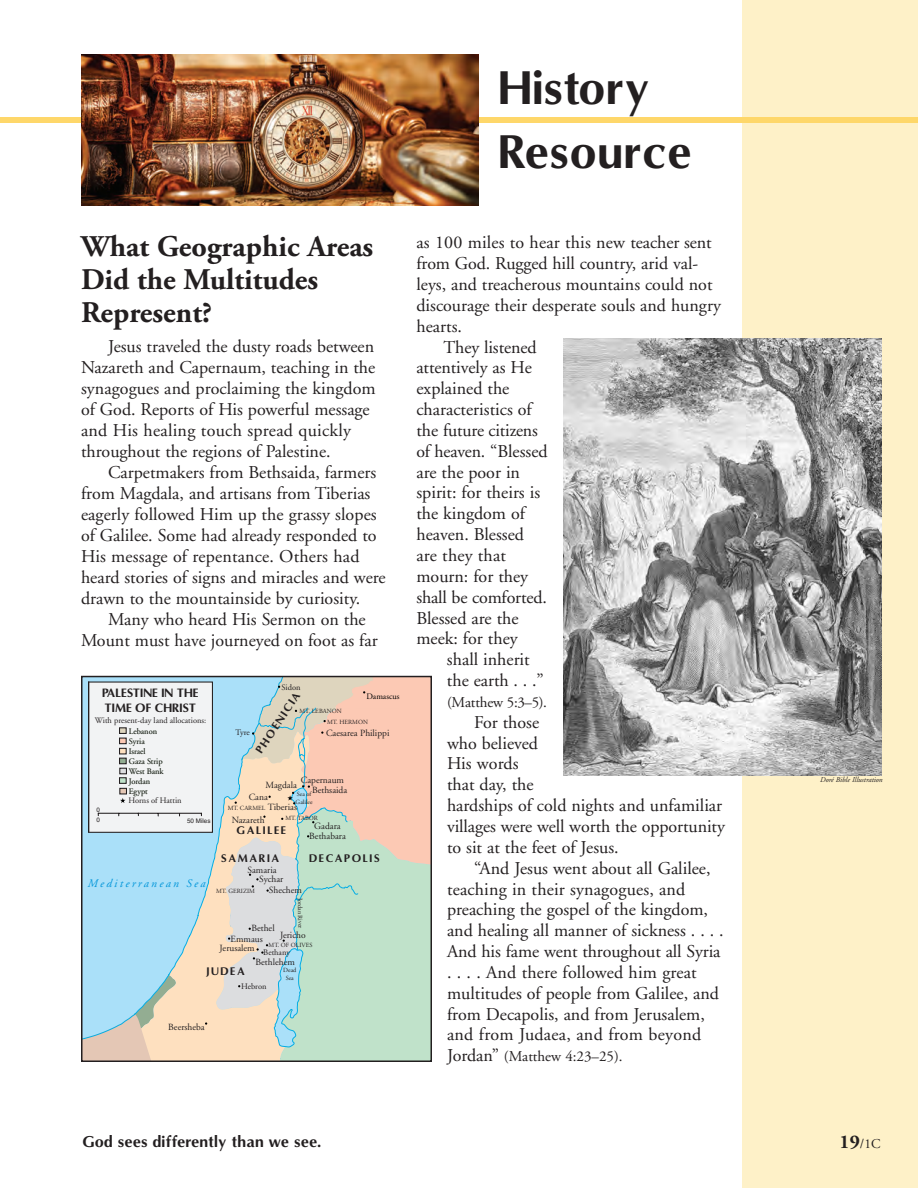
<style>
.page{position:relative;width:918px;height:1188px;background:#fff}
.page>*{position:absolute;margin:0;border:0;box-sizing:border-box;transform-origin:0 0}
.Headings{font:700 45px/64.5px "Omni";color:#231f20}
._1_Headings{font:700 30px/33px "Adobe Garamond Pro";color:#231f20}
._5_Body_Text{font:18px/20.9px "Adobe Garamond";color:#231f20}
._4_Body_Text_first_P{font:18px/21px "Adobe Garamond";color:#231f20}
._5_Body_Text-2{font:15px "Adobe Garamond";color:#231f20}
.Body_Text{font:700 15px "Omni";color:#231f20}
.t1{font:13.5px "Adobe Garamond";color:#231f20}
.t2{font:700 11.55px/15.3px "Omni";color:#231f20}
.t3{font:italic 11.55px "Adobe Garamond";letter-spacing:.2em;color:#0095d9}
.t4{font:700 10.5px "Omni";letter-spacing:.15em;color:#231f20}
.t5{font:9.45px/10.8px "Adobe Garamond";color:#231f20;text-align:center}
.t6{font:8.4px/10.1px "Adobe Garamond";color:#231f20}
.t7{font:8.4px "Adobe Garamond";color:#000}
.Picture_credits{font:italic 7.5px "Adobe Garamond Pro";color:#231f20}
.t8{font:6.3px/7.4px "Adobe Garamond";color:#231f20;text-align:center}
.t9{font:6.3px/10.1px "Helvetica";color:#231f20}
.s1{font-size:18px}
.s2{font-family:"Adobe Garamond Pro";font-weight:700;font-size:19.5px}
</style>
<div class="page">
<div style="left:742px;top:0;width:176px;height:1188px;background:#fef1c8"></div>
<svg style="left:84px;top:679px;width:345px;height:380px"></svg>
<svg style="left:119px;top:738px;width:8px;height:6px"></svg>
<svg style="left:119px;top:768px;width:8px;height:6px"></svg>
<svg style="left:119px;top:758px;width:8px;height:6px"></svg>
<svg style="left:119px;top:788px;width:8px;height:6px"></svg>
<div style="left:119px;top:727px;width:8px;height:7px;background:#ded5be;border:1px solid #231f20"></div>
<div style="left:119px;top:777px;width:8px;height:7px;background:#c0e2ca;border:1px solid #231f20"></div>
<svg style="left:119px;top:748px;width:8px;height:6px"></svg>
<hr style="left:88px;top:682px;width:1px;height:150px;background:#231f20">
<div style="left:82px;top:681px;width:6px;height:152px;background:#aae0f9"></div>
<div style="left:81px;top:676px;width:351px;height:386px;border:2px solid #231f20"></div>
<img style="left:563px;top:339px;width:319px;height:436px">
<div style="left:0;top:117px;width:918px;height:6px;background:#fed76a"></div>
<img style="left:81px;top:54px;width:397px;height:152px">
<p class="Headings" style="left:498px;top:55px;width:196px">History<br>Resource</p>
<p class="_1_Headings" style="left:81px;top:230px;width:294px">What Geographic Areas<br>Did the Multitudes<br>Represent?</p>
<p class="_4_Body_Text_first_P" style="left:81px;top:336px;width:296px;text-indent:27px">Jesus traveled the dusty roads between Nazareth and Capernaum, teaching in the synagogues and proclaiming the kingdom of God. Reports of His powerful message and His healing touch spread quickly throughout the regions of Palestine.</p>
<p class="_5_Body_Text" style="left:81px;top:462px;width:306px;text-indent:27px">Carpetmakers from Bethsaida, farmers from Magdala, and artisans from Tiberias eagerly followed Him up the grassy slopes of Galilee. Some had already responded to His message of repentance. Others had heard stories of signs and miracles and were drawn to the mountainside by curiosity.</p>
<p class="_5_Body_Text" style="left:81px;top:609px;width:298px;text-indent:27px">Many who heard His Sermon on the<br>Mount must have journeyed on foot as far</p>
<p class="t2" style="left:102px;top:685px;width:98px">PALESTINE IN THE<br>TIME OF CHRIST</p>
<p class="t6" style="left:129px;top:716px;width:79px;text-indent:-34px">With present-day land allocations:<br>Lebanon<br>Syria<br>Israel<br>Gaza Strip<br>West Bank<br>Jordan<br>Egypt</p>
<p class="t6" style="left:128px;top:796px;width:55px">Horns of Hattin</p>
<p class="t9" style="left:96px;top:804px;width:5px">0<br>0</p>
<p class="t9" style="left:187px;top:816px;width:25px">50 Miles</p>
<p class="t6" style="left:282px;top:682px;width:20px">Sidon</p>
<p class="t4" style="left:253px;top:748px;width:72px;rotate:-56deg">PHOENICIA</p>
<p class="t7" style="left:366px;top:692px;width:35px">Damascus</p>
<p class="t5" style="left:326px;top:727px;width:65px">Caesarea Philippi</p>
<p class="t8" style="left:300px;top:707px;width:44px">MT. LEBANON</p>
<p class="t8" style="left:327px;top:719px;width:42px">MT. HERMON</p>
<p class="t6" style="left:236px;top:727px;width:16px">Tyre</p>
<p class="t5" style="left:301px;top:775px;width:45px">Capernaum</p>
<p class="t5" style="left:266px;top:780px;width:33px">Magdala</p>
<p class="t5" style="left:312px;top:785px;width:37px">Bethsaida</p>
<p class="t8" style="left:296px;top:791px;width:18px;text-align:left">Sea of<br>Galilee</p>
<p class="t5" style="left:249px;top:792px;width:21px">Cana</p>
<p class="t5" style="left:268px;top:802px;width:31px">Tiberias</p>
<p class="t8" style="left:228px;top:805px;width:39px">MT. CARMEL</p>
<p class="t8" style="left:285px;top:814px;width:34px">MT. TABOR</p>
<p class="t5" style="left:232px;top:815px;width:34px">Nazareth</p>
<p class="t5" style="left:309px;top:820px;width:38px">Gadara<br>Bethabara</p>
<p class="t4" style="left:237px;top:824px;width:51px">GALILEE</p>
<p class="t4" style="left:221px;top:851px;width:60px">SAMARIA</p>
<p class="t4" style="left:309px;top:851px;width:72px">DECAPOLIS</p>
<p class="t3" style="left:88px;top:878px;width:119px">Mediterranean Sea</p>
<p class="t5" style="left:259px;top:866px;width:26px;line-height:8.4px;text-align:left;text-indent:-12px">Samaria<br>Sychar</p>
<p class="t5" style="left:269px;top:885px;width:34px">Shechem</p>
<p class="t8" style="left:216px;top:888px;width:40px">MT. GERIZIM</p>
<p class="t8" style="left:304px;top:898px;width:32px;rotate:90deg">Jordan River</p>
<p class="t5" style="left:251px;top:923px;width:25px">Bethel</p>
<p class="t5" style="left:280px;top:930px;width:27px">Jericho</p>
<p class="t5" style="left:231px;top:933px;width:34px">Emmaus</p>
<p class="t8" style="left:269px;top:942px;width:45px">MT. OF OLIVES</p>
<p class="t5" style="left:220px;top:943px;width:37px">Jerusalem</p>
<p class="t6" style="left:263px;top:948px;width:28px">Bethany</p>
<p class="t5" style="left:256px;top:957px;width:41px">Bethlehem</p>
<p class="t6" style="left:241px;top:981px;width:27px">Hebron</p>
<p class="t4" style="left:206px;top:964px;width:40px">JUDEA</p>
<p class="t8" style="left:283px;top:967px;width:15px">Dead<br>Sea</p>
<p class="t5" style="left:168px;top:1022px;width:38px">Beersheba</p>
<p class="_5_Body_Text" style="left:416px;top:232px;width:306px">as 100 miles to hear this new teacher sent from God. Rugged hill country, arid val&shy;leys, and treacherous mountains could not discourage their desperate souls and hungry hearts.</p>
<p class="_5_Body_Text" style="left:443px;top:337px;width:95px">They listened</p>
<p class="_5_Body_Text" style="left:416px;top:358px;width:117px">attentively as He</p>
<p class="_5_Body_Text" style="left:416px;top:379px;width:94px">explained the</p>
<p class="_5_Body_Text" style="left:416px;top:399px;width:117px">characteristics of</p>
<p class="_5_Body_Text" style="left:416px;top:420px;width:123px">the future citizens</p>
<p class="_5_Body_Text" style="left:416px;top:441px;width:133px">of heaven. “Blessed</p>
<p class="_5_Body_Text" style="left:416px;top:462px;width:105px">are the poor in</p>
<p class="_5_Body_Text" style="left:416px;top:483px;width:125px">spirit: for theirs is</p>
<p class="_5_Body_Text" style="left:416px;top:504px;width:110px">the kingdom of</p>
<p class="_5_Body_Text" style="left:416px;top:524px;width:109px">heaven. Blessed</p>
<p class="_5_Body_Text" style="left:416px;top:545px;width:91px">are they that</p>
<p class="_5_Body_Text" style="left:416px;top:566px;width:113px">mourn: for they</p>
<p class="_5_Body_Text" style="left:416px;top:587px;width:132px">shall be comforted.</p>
<p class="_5_Body_Text" style="left:416px;top:608px;width:104px">Blessed are the</p>
<p class="_5_Body_Text" style="left:416px;top:629px;width:103px">meek: for they</p>
<p class="_5_Body_Text" style="left:447px;top:650px;width:84px">shall inherit</p>
<p class="_5_Body_Text" style="left:447px;top:670px;width:98px">the earth . . .”</p>
<p class="_5_Body_Text-2" style="left:447px;top:694px;width:102px">(Matthew 5:3–5).</p>
<p class="_5_Body_Text" style="left:447px;top:712px;width:279px;text-indent:27px">For those<br>who believed<br>His words<br>that day, the<br>hardships of cold nights and unfamiliar villages were well worth the opportunity to sit at the feet of Jesus.</p>
<p class="_5_Body_Text" style="left:447px;top:858px;width:278px;text-indent:27px">“And Jesus went about all Galilee, teaching in their synagogues, and preaching the gospel of the kingdom, and healing all manner of sickness . . . .<br>And his fame went throughout all Syria . . . . And there followed him great multitudes of people from Galilee, and from Decapolis, and from Jerusalem, and from Judaea, and from beyond</p>
<p class="_5_Body_Text-2" style="left:447px;top:1049px;width:177px"><span class="s1">Jordan”</span> (Matthew 4:23–25).</p>
<p class="Body_Text" style="left:82px;top:1132px;width:240px">God sees differently than we see.</p>
<p class="Picture_credits" style="left:820px;top:775px;width:64px">Doré Bible Illustration</p>
<p class="t1" style="left:840px;top:1137px;width:42px"><span class="s2">19</span>/1C</p>
</div>
